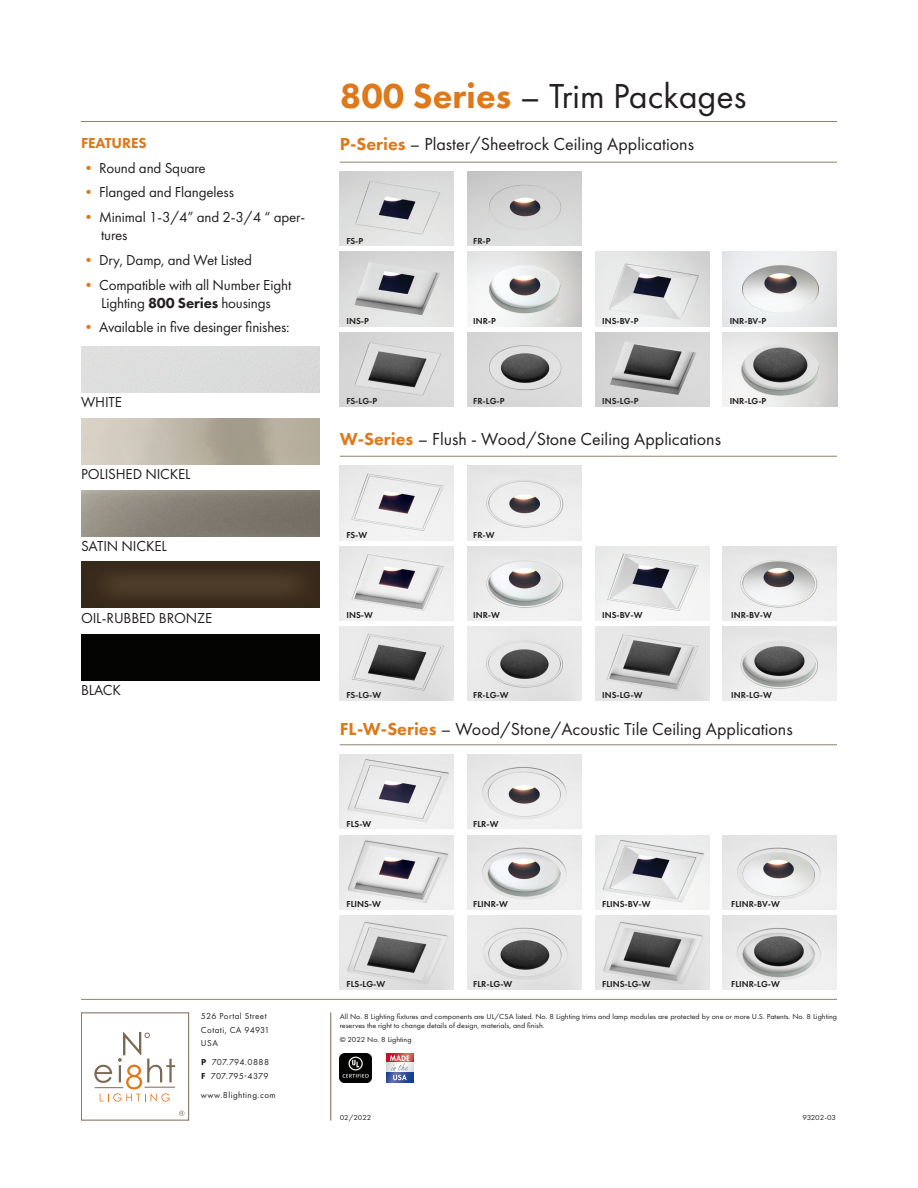
<style>
.page{position:relative;width:918px;height:1188px;background:#fff}
.page>*{position:absolute;margin:0;border:0;box-sizing:border-box;transform-origin:0 0}
.t1{font:36px "Futura PT";color:#231f20}
.t2{font:18px "Futura PT";color:#231f20}
.t3{font:15px/18px "Futura PT";letter-spacing:-.01em;color:#231f20}
.t4{font:800 15px "Futura PT";letter-spacing:-.01em;color:#de791b}
.t5{font:600 9px "Futura PT";color:#231f20}
.PageMaker_Defaults{font:9px "Futura PT";letter-spacing:.05em;color:#231f20}
.PageMaker_Defaults-2{font:9px "Futura PT";color:#231f20}
.PageMaker_Defaults-3{font:7.5px/9px "Futura PT";color:#231f20;scale:1.07 1}
.s1{color:#de791b}
.s2{font-weight:800}
.s3{font-weight:800;color:#de791b}
</style>
<div class="page">
<img style="left:723px;top:627px;width:114px;height:74px">
<img style="left:723px;top:915px;width:114px;height:75px">
<img style="left:723px;top:835px;width:114px;height:74px">
<img style="left:467px;top:835px;width:115px;height:74px">
<img style="left:467px;top:546px;width:115px;height:75px">
<img style="left:723px;top:546px;width:114px;height:75px">
<img style="left:467px;top:915px;width:115px;height:75px">
<img style="left:595px;top:915px;width:114px;height:75px">
<img style="left:340px;top:915px;width:114px;height:75px">
<img style="left:595px;top:835px;width:114px;height:74px">
<img style="left:340px;top:835px;width:114px;height:74px">
<img style="left:467px;top:755px;width:115px;height:74px">
<img style="left:340px;top:755px;width:114px;height:74px">
<img style="left:467px;top:627px;width:115px;height:74px">
<img style="left:340px;top:627px;width:114px;height:74px">
<img style="left:595px;top:627px;width:114px;height:74px">
<img style="left:595px;top:546px;width:114px;height:74px">
<img style="left:340px;top:546px;width:114px;height:75px">
<img style="left:467px;top:466px;width:115px;height:74px">
<img style="left:340px;top:466px;width:114px;height:74px">
<hr style="left:81px;top:121px;width:756px;height:1px;background:#8b846c">
<hr style="left:81px;top:999px;width:756px;height:1px;background:#8b846c">
<svg style="left:81px;top:1012px;width:108px;height:108px"></svg>
<hr style="left:340px;top:456px;width:497px;height:1px;background:#8b846c">
<hr style="left:330px;top:1012px;width:1px;height:108px;background:#7c6954">
<hr style="left:340px;top:162px;width:497px;height:1px;background:#8b846c">
<svg style="left:386px;top:1053px;width:27px;height:10px"></svg>
<div style="left:386px;top:1063px;width:27px;height:10px;background:#e1e2e4"></div>
<svg style="left:386px;top:1073px;width:27px;height:9px"></svg>
<svg style="left:390px;top:1055px;width:19px;height:25px"></svg>
<hr style="left:340px;top:744px;width:497px;height:1px;background:#8b846c">
<div style="left:81px;top:635px;width:239px;height:46px;background:#040503"></div>
<img style="left:81px;top:562px;width:239px;height:46px">
<img style="left:81px;top:490px;width:239px;height:46px">
<img style="left:467px;top:172px;width:115px;height:74px">
<img style="left:340px;top:172px;width:114px;height:74px">
<img style="left:340px;top:252px;width:114px;height:74px">
<img style="left:467px;top:252px;width:115px;height:74px">
<img style="left:723px;top:252px;width:114px;height:74px">
<img style="left:595px;top:252px;width:114px;height:74px">
<img style="left:595px;top:332px;width:114px;height:75px">
<img style="left:723px;top:332px;width:114px;height:75px">
<img style="left:467px;top:332px;width:115px;height:75px">
<img style="left:340px;top:332px;width:114px;height:75px">
<img style="left:340px;top:1053px;width:31px;height:29px">
<p class="t4" style="left:81px;top:134px;width:67px">FEATURES</p>
<p class="t3" style="left:81px;top:159px;width:126px"><span class="s1">•</span> Round and Square</p>
<p class="t3" style="left:81px;top:183px;width:154px"><span class="s1">•</span> Flanged and Flangeless</p>
<p class="t3" style="left:101px;top:208px;width:206px;text-indent:-20px"><span class="s1">•</span> Minimal 1-3/4” and 2-3/4 “ aper&shy;tures</p>
<p class="t3" style="left:81px;top:251px;width:173px"><span class="s1">•</span> Dry, Damp, and Wet Listed</p>
<p class="t3" style="left:81px;top:276px;width:212px;text-align:center"><span class="s1">•</span> Compatible with all Number Eight<br>Lighting <span class="s2">800 Series</span> housings</p>
<p class="t3" style="left:81px;top:318px;width:210px"><span class="s1">•</span> Available in five desinger finishes:</p>
<p class="t3" style="left:81px;top:393px;width:43px">WHITE</p>
<p class="t3" style="left:81px;top:465px;width:111px">POLISHED NICKEL</p>
<p class="t3" style="left:81px;top:537px;width:87px">SATIN NICKEL</p>
<p class="t3" style="left:81px;top:609px;width:133px">OIL-RUBBED BRONZE</p>
<p class="t3" style="left:81px;top:681px;width:41px">BLACK</p>
<p class="PageMaker_Defaults" style="left:201px;top:1011px;width:67px">526 Portal Street</p>
<p class="PageMaker_Defaults" style="left:201px;top:1025px;width:70px">Cotati, CA 94931</p>
<p class="PageMaker_Defaults" style="left:201px;top:1038px;width:18px">USA</p>
<p class="PageMaker_Defaults-2" style="left:201px;top:1057px;width:70px"><span class="s2">P</span> 707.794.0888</p>
<p class="PageMaker_Defaults-2" style="left:201px;top:1070px;width:69px"><span class="s2">F</span> 707.795-4379</p>
<p class="PageMaker_Defaults" style="left:201px;top:1089px;width:76px">www.8lighting.com</p>
<p class="t1" style="left:340px;top:75px;width:408px"><span class="s3">800 Series</span> – Trim Packages</p>
<p class="t2" style="left:340px;top:134px;width:356px"><span class="s3">P-Series</span> – Plaster/Sheetrock Ceiling Applications</p>
<p class="t5" style="left:347px;top:235px;width:18px">FS-P</p>
<p class="t5" style="left:473px;top:235px;width:19px">FR-P</p>
<p class="t5" style="left:347px;top:315px;width:24px">INS-P</p>
<p class="t5" style="left:473px;top:315px;width:24px">INR-P</p>
<p class="t5" style="left:602px;top:315px;width:38px">INS-BV-P</p>
<p class="t5" style="left:730px;top:315px;width:38px">INR-BV-P</p>
<p class="t5" style="left:347px;top:395px;width:32px">FS-LG-P</p>
<p class="t5" style="left:473px;top:395px;width:33px">FR-LG-P</p>
<p class="t5" style="left:602px;top:395px;width:38px">INS-LG-P</p>
<p class="t5" style="left:730px;top:395px;width:38px">INR-LG-P</p>
<p class="t2" style="left:340px;top:428px;width:383px"><span class="s3">W-Series</span> – Flush - Wood/Stone Ceiling Applications</p>
<p class="t5" style="left:346px;top:529px;width:22px">FS-W</p>
<p class="t5" style="left:473px;top:529px;width:23px">FR-W</p>
<p class="t5" style="left:346px;top:609px;width:28px">INS-W</p>
<p class="t5" style="left:473px;top:609px;width:28px">INR-W</p>
<p class="t5" style="left:602px;top:609px;width:42px">INS-BV-W</p>
<p class="t5" style="left:731px;top:609px;width:42px">INR-BV-W</p>
<p class="t5" style="left:346px;top:689px;width:36px">FS-LG-W</p>
<p class="t5" style="left:473px;top:689px;width:37px">FR-LG-W</p>
<p class="t5" style="left:602px;top:689px;width:42px">INS-LG-W</p>
<p class="t5" style="left:731px;top:689px;width:42px">INR-LG-W</p>
<p class="t2" style="left:340px;top:718px;width:454px"><span class="s3">FL-W-Series</span> – Wood/Stone/Acoustic Tile Ceiling Applications</p>
<p class="t5" style="left:347px;top:818px;width:26px">FLS-W</p>
<p class="t5" style="left:473px;top:818px;width:27px">FLR-W</p>
<p class="t5" style="left:347px;top:898px;width:36px">FLINS-W</p>
<p class="t5" style="left:473px;top:898px;width:36px">FLINR-W</p>
<p class="t5" style="left:602px;top:898px;width:50px">FLINS-BV-W</p>
<p class="t5" style="left:731px;top:898px;width:50px">FLINR-BV-W</p>
<p class="t5" style="left:347px;top:978px;width:40px">FLS-LG-W</p>
<p class="t5" style="left:473px;top:978px;width:41px">FLR-LG-W</p>
<p class="t5" style="left:602px;top:978px;width:50px">FLINS-LG-W</p>
<p class="t5" style="left:731px;top:978px;width:50px">FLINR-LG-W</p>
<p class="PageMaker_Defaults-3" style="left:340px;top:1012px;width:466px">All No. 8 Lighting fixtures and components are UL/CSA listed. No. 8 Lighting trims and lamp modules are protected by one or more U.S. Patents. No. 8 Lighting reserves the right to change details of design, materials, and finish.</p>
<p class="PageMaker_Defaults-3" style="left:340px;top:1035px;width:69px">© 2022 No. 8 Lighting</p>
<p class="PageMaker_Defaults-3" style="left:340px;top:1113px;width:31px">02/2022</p>
<p class="PageMaker_Defaults-3" style="left:803px;top:1113px;width:33px">93202-03</p>
</div>
